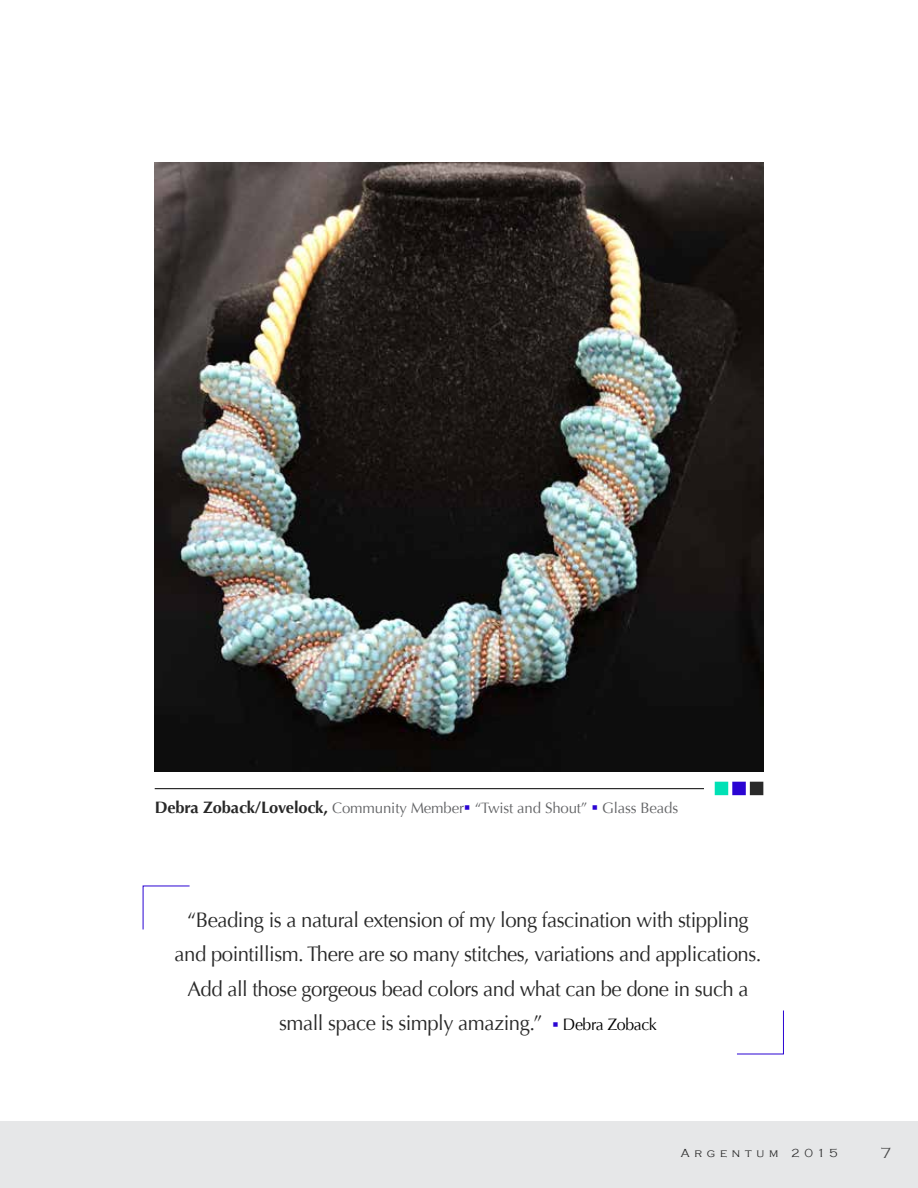
<style>
.page{position:relative;width:918px;height:1188px;background:#fff}
.page>*{position:absolute;margin:0;border:0;box-sizing:border-box;transform-origin:0 0}
.t1{font:21px/34.5px "Optima";letter-spacing:-.025em;color:#292929;text-align:center}
.t2{font:15px "Optima";letter-spacing:-.01em;color:#636466}
.t3{font:300 15px "Copperplate Gothic";color:#494949}
.t4{font:300 12px "Copperplate Gothic";letter-spacing:.4em;color:#292929}
.s1{font-weight:700;font-size:16.5px;color:#292929}
.s2{color:#2a04d3}
.s3{font-size:16.5px;color:#000}
</style>
<div class="page">
<div style="left:0;top:1121px;width:918px;height:67px;background:#e6e7e8"></div>
<hr style="left:155px;top:788px;width:596px;height:1px;background:#000">
<div style="left:704px;top:772px;width:70px;height:31px;background:#fff"></div>
<svg style="left:715px;top:782px;width:48px;height:13px"></svg>
<img style="left:155px;top:162px;width:608px;height:610px">
<svg style="left:142px;top:885px;width:48px;height:45px"></svg>
<svg style="left:737px;top:1010px;width:47px;height:45px"></svg>
<p class="t2" style="left:155px;top:799px;width:525px"><span class="s1">Debra Zoback/Lovelock,</span> Community Member<span class="s2">▪</span> “Twist and Shout” <span class="s2">▪</span> Glass Beads</p>
<p class="t1" style="left:175px;top:903px;width:588px">“Beading is a natural extension of my long fascination with stippling and pointillism. There are so many stitches, variations and applications.<br>Add all those gorgeous bead colors and what can be done in such a small space is simply amazing.” <span class="s2">▪</span> <span class="s3">Debra Zoback</span></p>
<p class="t4" style="left:681px;top:1147px;width:158px">Argentum 2015</p>
<p class="t3" style="left:881px;top:1145px;width:12px">7</p>
</div>
